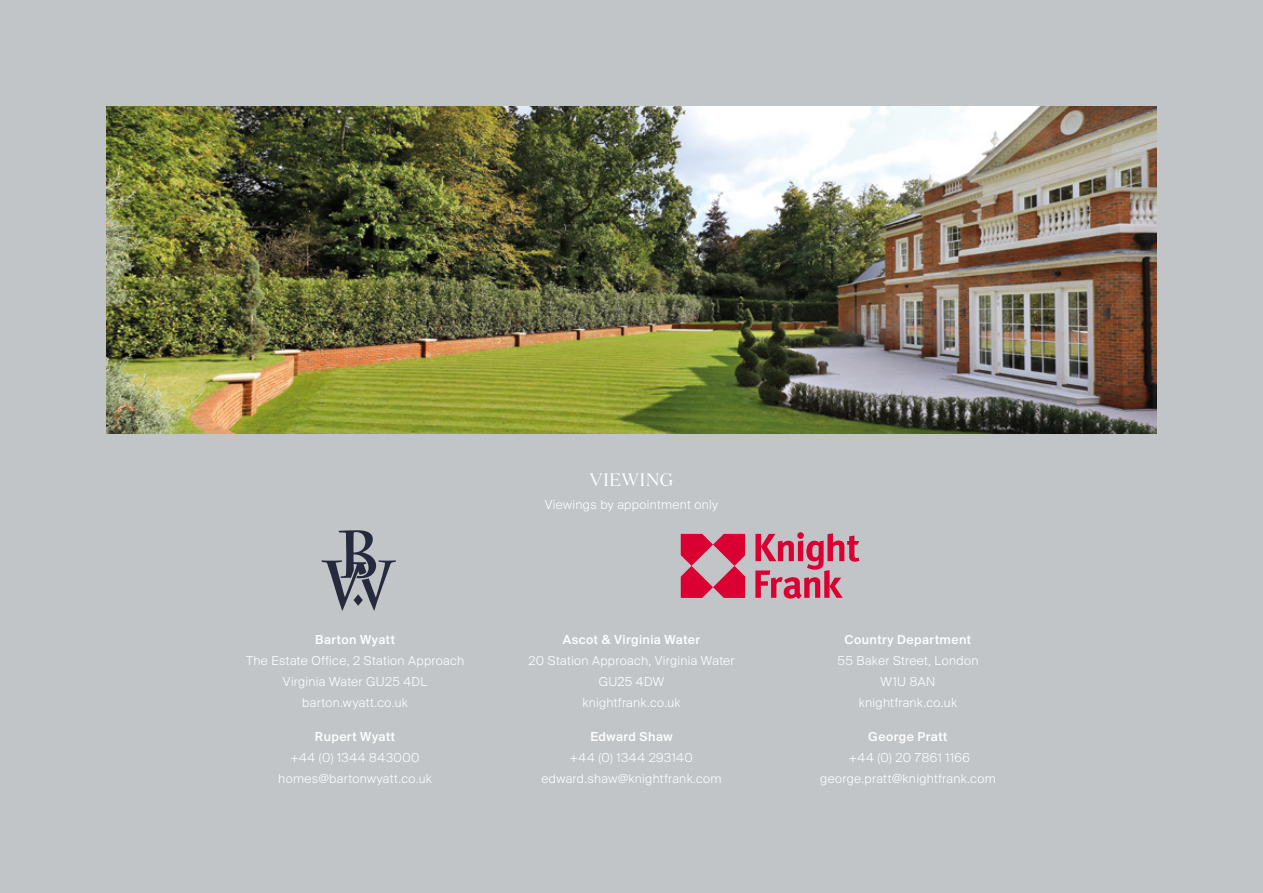
<style>
.page{position:relative;width:1263px;height:893px;background:#c1c5c8}
.page>*{position:absolute;margin:0;border:0;box-sizing:border-box;transform-origin:0 0}
.t1{font:18px "Domaine Disp";letter-spacing:.045em;color:#fff}
.t2{font:300 13.5px/21px "Suisse BP Intl";letter-spacing:.03em;color:#fff;text-align:center}
.t3{font:500 13.5px "Suisse BP Intl";letter-spacing:.03em;color:#fff}
</style>
<div class="page">
<img style="left:106px;top:106px;width:1051px;height:328px">
<svg style="left:681px;top:532px;width:178px;height:67px"></svg>
<svg style="left:321px;top:530px;width:75px;height:81px"></svg>
<p class="t3" style="left:315px;top:632px;width:81px">Barton Wyatt</p>
<p class="t2" style="left:246px;top:650px;width:220px">The Estate Office, 2 Station Approach<br>Virginia Water GU25 4DL barton.wyatt.co.uk</p>
<p class="t3" style="left:315px;top:728px;width:82px">Rupert Wyatt</p>
<p class="t2" style="left:278px;top:747px;width:155px">+44 (0) 1344 843000 homes@bartonwyatt.co.uk</p>
<h1 class="t1" style="left:590px;top:469px;width:85px">VIEWING</h1>
<p class="t2" style="left:545px;top:494px;width:175px">Viewings by appointment only</p>
<p class="t3" style="left:563px;top:632px;width:139px">Ascot &amp; Virginia Water</p>
<p class="t2" style="left:528px;top:650px;width:208px">20 Station Approach, Virginia Water<br>GU25 4DW<br>knightfrank.co.uk</p>
<p class="t3" style="left:590px;top:728px;width:84px">Edward Shaw</p>
<p class="t2" style="left:541px;top:747px;width:182px">+44 (0) 1344 293140 edward.shaw@knightfrank.com</p>
<p class="t3" style="left:845px;top:632px;width:128px">Country Department</p>
<p class="t2" style="left:837px;top:650px;width:142px">55 Baker Street, London<br>W1U 8AN knightfrank.co.uk</p>
<p class="t3" style="left:868px;top:729px;width:81px">George Pratt</p>
<p class="t2" style="left:820px;top:747px;width:177px">+44 (0) 20 7861 1166 george.pratt@knightfrank.com</p>
</div>
